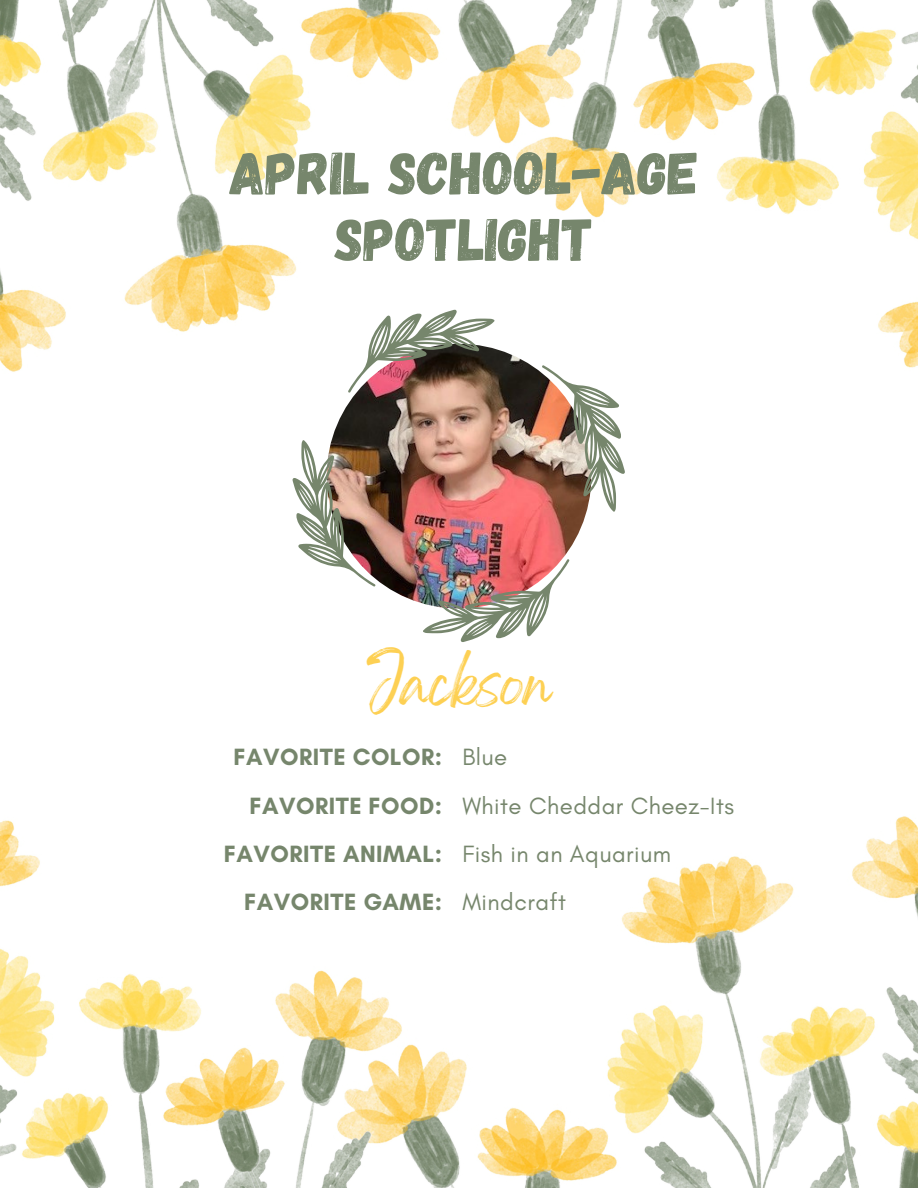
<style>
.page{position:relative;width:918px;height:1188px;background:#fff}
.page>*{position:absolute;margin:0;border:0;box-sizing:border-box;transform-origin:0 0}
.t1{font:60px/66.3px "Gagalin";color:#76866c;text-align:center}
.t2{font:45px "Gellatio";color:#fdd053}
.t3{font:700 24px/48.3px "Glacial Indifference";letter-spacing:.02em;color:#76866c;text-align:right}
.t4{font:24px/48.3px "Glacial Indifference";letter-spacing:.02em;color:#76866c}
</style>
<div class="page">
<img style="left:0;top:0;width:918px;height:1188px">
<div style="left:229px;top:454px;width:234px;height:63px;background:#fff"></div>
<img style="left:292px;top:309px;width:333px;height:333px">
<h1 class="t1" style="left:230px;top:137px;width:471px">APRIL SCHOOL-AGE<br>SPOTLIGHT</h1>
<h2 class="t2" style="left:367px;top:673px;width:186px">Jackson</h2>
<p class="t3" style="left:224px;top:733px;width:220px">FAVORITE COLOR:<br>FAVORITE FOOD:<br>FAVORITE ANIMAL:<br>FAVORITE GAME:</p>
<p class="t4" style="left:462px;top:733px;width:273px">Blue<br>White Cheddar Cheez-Its<br>Fish in an Aquarium<br>Mindcraft</p>
</div>
